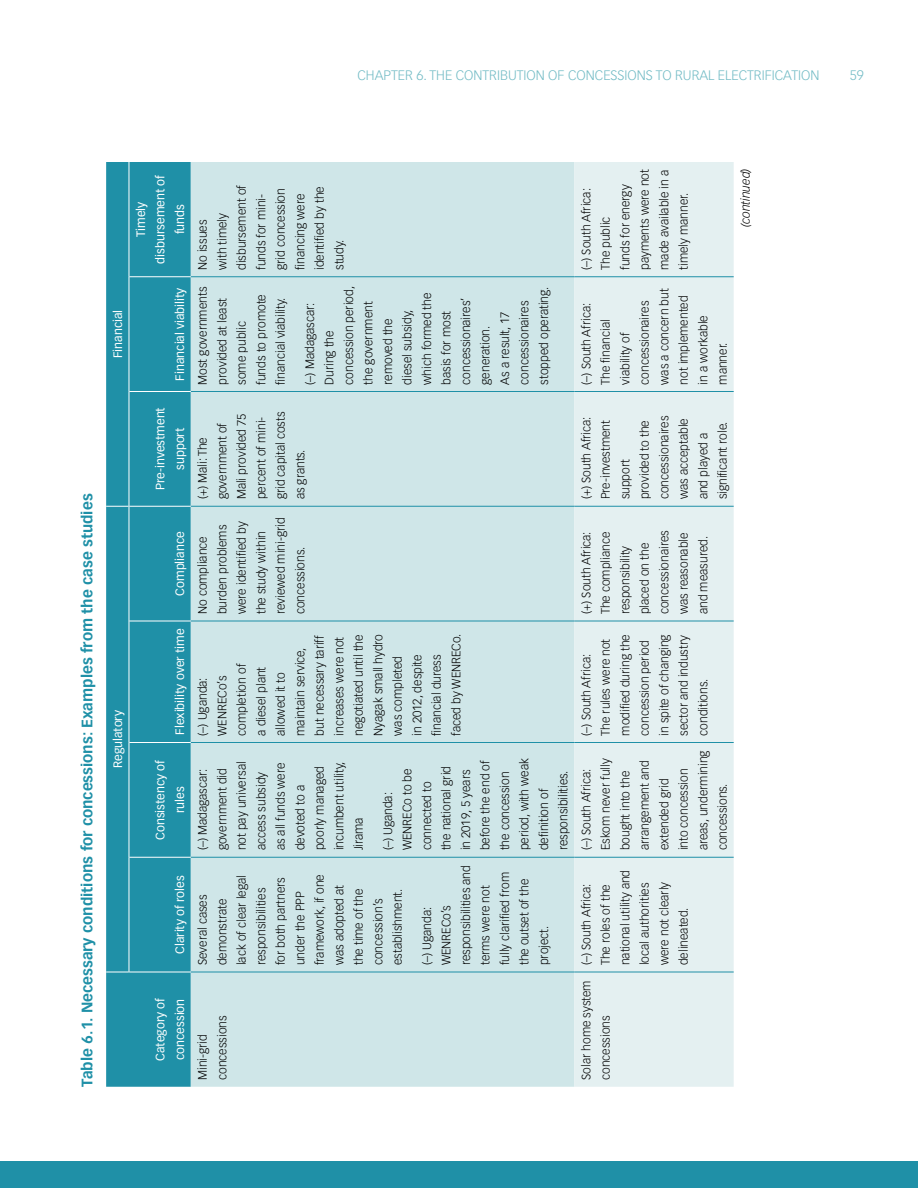
<style>
.page{position:relative;width:918px;height:1188px;background:#fff}
.page>*{position:absolute;margin:0;border:0;box-sizing:border-box;transform-origin:0 0}
.t1{font:700 15px "Vectora LT Std";color:#1f90a7}
.t2{font:300 13.5px "Vectora LT Std";color:#72bbc5}
.t3{font:300 12px/19.5px "Vectora LT Std";color:#000}
.t4{font:12px/19.5px "Vectora LT Std";color:#fff;text-align:center}
.t5{font:italic 300 12px "Vectora LT Std";color:#000}
</style>
<div class="page">
<div style="left:0;top:1161px;width:918px;height:27px;background:#1f90a7"></div>
<div style="left:106px;top:162px;width:85px;height:925px;background:#1f90a7"></div>
<div style="left:191px;top:162px;width:383px;height:925px;background:#cfe6e8"></div>
<div style="left:574px;top:162px;width:160px;height:925px;background:#e4f0f1"></div>
<hr style="left:191px;top:972px;width:383px;height:1px;background:#1f90a7">
<hr style="left:191px;top:857px;width:383px;height:1px;background:#1f90a7">
<hr style="left:191px;top:742px;width:383px;height:1px;background:#1f90a7">
<hr style="left:191px;top:621px;width:383px;height:1px;background:#1f90a7">
<hr style="left:191px;top:506px;width:383px;height:1px;background:#1f90a7">
<hr style="left:191px;top:391px;width:383px;height:1px;background:#1f90a7">
<hr style="left:191px;top:276px;width:383px;height:1px;background:#1f90a7">
<hr style="left:574px;top:972px;width:160px;height:1px;background:#1f90a7">
<hr style="left:574px;top:857px;width:160px;height:1px;background:#1f90a7">
<hr style="left:574px;top:742px;width:160px;height:1px;background:#1f90a7">
<hr style="left:574px;top:621px;width:160px;height:1px;background:#1f90a7">
<hr style="left:574px;top:506px;width:160px;height:1px;background:#1f90a7">
<hr style="left:574px;top:391px;width:160px;height:1px;background:#1f90a7">
<hr style="left:574px;top:276px;width:160px;height:1px;background:#1f90a7">
<svg style="left:106px;top:972px;width:23px;height:1px"></svg>
<svg style="left:106px;top:506px;width:23px;height:1px"></svg>
<hr style="left:129px;top:972px;width:62px;height:1px;background:#fff">
<hr style="left:129px;top:857px;width:62px;height:1px;background:#fff">
<hr style="left:129px;top:742px;width:62px;height:1px;background:#fff">
<hr style="left:129px;top:621px;width:62px;height:1px;background:#fff">
<hr style="left:129px;top:506px;width:62px;height:1px;background:#fff">
<hr style="left:129px;top:391px;width:62px;height:1px;background:#fff">
<hr style="left:129px;top:276px;width:62px;height:1px;background:#fff">
<hr style="left:129px;top:857px;width:1px;height:115px;background:#fff">
<hr style="left:129px;top:742px;width:1px;height:115px;background:#fff">
<hr style="left:129px;top:621px;width:1px;height:121px;background:#fff">
<hr style="left:129px;top:506px;width:1px;height:115px;background:#fff">
<hr style="left:129px;top:392px;width:1px;height:114px;background:#fff">
<hr style="left:129px;top:277px;width:1px;height:115px;background:#fff">
<hr style="left:129px;top:162px;width:1px;height:115px;background:#fff">
<p class="t2" style="left:357px;top:67px;width:18px">CHAPTER</p>
<p class="t2" style="left:416px;top:67px;width:56px">6. THE CONTRIBUTION</p>
<p class="t2" style="left:548px;top:67px;width:37px">OF CONCESSIONS</p>
<p class="t2" style="left:656px;top:67px;width:36px">TO RURAL</p>
<p class="t2" style="left:718px;top:67px;width:15px">ELECTRIFICATION</p>
<p class="t2" style="left:850px;top:67px;width:16px">59</p>
<p class="t1" style="left:78px;top:1087px;width:595px;rotate:-90deg">Table 6. 1. Necessary conditions for concessions: Examples from the case studies</p>
<p class="t4" style="left:108px;top:358px;width:50px;rotate:-90deg">Financial</p>
<p class="t4" style="left:131px;top:264px;width:90px;rotate:-90deg">Timely disbursement of funds</p>
<p class="t4" style="left:170px;top:381px;width:94px;rotate:-90deg">Financial viability</p>
<p class="t4" style="left:151px;top:490px;width:85px;rotate:-90deg">Pre-investment support</p>
<p class="t4" style="left:108px;top:768px;width:60px;rotate:-90deg">Regulatory</p>
<p class="t4" style="left:170px;top:596px;width:66px;rotate:-90deg">Compliance</p>
<p class="t4" style="left:170px;top:735px;width:108px;rotate:-90deg">Flexibility over time</p>
<p class="t4" style="left:151px;top:840px;width:82px;rotate:-90deg">Consistency of rules</p>
<p class="t4" style="left:170px;top:954px;width:80px;rotate:-90deg">Clarity of roles</p>
<p class="t3" style="left:193px;top:270px;width:87px;rotate:-90deg">NO ISSUES<br>WITH TIMELY<br>DISBURSEMENT OF<br>FUNDS FOR MINI-<br>GRID CONCESSION<br>FINANCING WERE<br>IDENTIFIED BY THE<br>STUDY.</p>
<p class="t3" style="left:193px;top:385px;width:99px;rotate:-90deg">MOST GOVERNMENTS<br>PROVIDED AT LEAST<br>SOME PUBLIC<br>FUNDS TO PROMOTE<br>FINANCIAL VIABILITY.</p>
<p class="t3" style="left:300px;top:385px;width:100px;rotate:-90deg">(–) MADAGASCAR:<br>DURING THE<br>CONCESSION PERIOD,<br>THE GOVERNMENT<br>REMOVED THE<br>DIESEL SUBSIDY,<br>WHICH FORMED THE<br>BASIS FOR MOST<br>CONCESSIONAIRES’<br>GENERATION.<br>AS A RESULT, 17<br>CONCESSIONAIRES<br>STOPPED OPERATING.</p>
<p class="t3" style="left:193px;top:499px;width:89px;rotate:-90deg">(+) MALI: THE<br>GOVERNMENT OF<br>MALI PROVIDED 75<br>PERCENT OF MINI-<br>GRID CAPITAL COSTS<br>AS GRANTS.</p>
<p class="t3" style="left:193px;top:614px;width:98px;rotate:-90deg">NO COMPLIANCE<br>BURDEN PROBLEMS<br>WERE IDENTIFIED BY<br>THE STUDY WITHIN<br>REVIEWED MINI-GRID<br>CONCESSIONS.</p>
<p class="t3" style="left:193px;top:736px;width:103px;rotate:-90deg">(–) UGANDA:<br>WENRECO’S<br>COMPLETION OF<br>A DIESEL PLANT<br>ALLOWED IT TO<br>MAINTAIN SERVICE,<br>BUT NECESSARY TARIFF<br>INCREASES WERE NOT<br>NEGOTIATED UNTIL THE<br>NYAGAK SMALL HYDRO<br>WAS COMPLETED<br>IN 2012, DESPITE<br>FINANCIAL DURESS<br>FACED BY WENRECO.</p>
<p class="t3" style="left:193px;top:850px;width:90px;rotate:-90deg">(–) MADAGASCAR:<br>GOVERNMENT DID<br>NOT PAY UNIVERSAL<br>ACCESS SUBSIDY<br>AS ALL FUNDS WERE<br>DEVOTED TO A<br>POORLY MANAGED<br>INCUMBENT UTILITY,<br>JIRAMA</p>
<p class="t3" style="left:378px;top:850px;width:94px;rotate:-90deg">(–) UGANDA:<br>WENRECO TO BE<br>CONNECTED TO<br>THE NATIONAL GRID<br>IN 2019, 5 YEARS<br>BEFORE THE END OF<br>THE CONCESSION<br>PERIOD, WITH WEAK<br>DEFINITION OF<br>RESPONSIBILITIES.</p>
<p class="t3" style="left:193px;top:965px;width:93px;rotate:-90deg">SEVERAL CASES<br>DEMONSTRATE<br>LACK OF CLEAR LEGAL<br>RESPONSIBILITIES<br>FOR BOTH PARTNERS<br>UNDER THE PPP<br>FRAMEWORK, IF ONE<br>WAS ADOPTED AT<br>THE TIME OF THE<br>CONCESSION’S<br>ESTABLISHMENT.</p>
<p class="t3" style="left:417px;top:965px;width:102px;rotate:-90deg">(–) UGANDA:<br>WENRECO’S<br>RESPONSIBILITIES AND<br>TERMS WERE NOT<br>FULLY CLARIFIED FROM<br>THE OUTSET OF THE<br>PROJECT.</p>
<p class="t4" style="left:151px;top:1061px;width:65px;text-align:left;rotate:-90deg">Category of concession</p>
<p class="t3" style="left:193px;top:1080px;width:66px;rotate:-90deg">MINI-GRID<br>CONCESSIONS</p>
<p class="t3" style="left:577px;top:270px;width:102px;rotate:-90deg">(–) SOUTH AFRICA:<br>THE PUBLIC<br>FUNDS FOR ENERGY<br>PAYMENTS WERE NOT<br>MADE AVAILABLE IN A<br>TIMELY MANNER.</p>
<p class="t5" style="left:738px;top:227px;width:61px;rotate:-90deg">(continued)</p>
<p class="t3" style="left:577px;top:385px;width:98px;rotate:-90deg">(–) SOUTH AFRICA:<br>THE FINANCIAL<br>VIABILITY OF<br>CONCESSIONAIRES<br>WAS A CONCERN BUT<br>NOT IMPLEMENTED<br>IN A WORKABLE<br>MANNER.</p>
<p class="t3" style="left:577px;top:499px;width:85px;rotate:-90deg">(+) SOUTH AFRICA:<br>PRE-INVESTMENT<br>SUPPORT<br>PROVIDED TO THE<br>CONCESSIONAIRES<br>WAS ACCEPTABLE<br>AND PLAYED A<br>SIGNIFICANT ROLE.</p>
<p class="t3" style="left:577px;top:614px;width:85px;rotate:-90deg">(+) SOUTH AFRICA:<br>THE COMPLIANCE<br>RESPONSIBILITY<br>PLACED ON THE<br>CONCESSIONAIRES<br>WAS REASONABLE<br>AND MEASURED.</p>
<p class="t3" style="left:577px;top:736px;width:103px;rotate:-90deg">(–) SOUTH AFRICA:<br>THE RULES WERE NOT<br>MODIFIED DURING THE<br>CONCESSION PERIOD<br>IN SPITE OF CHANGING<br>SECTOR AND INDUSTRY<br>CONDITIONS.</p>
<p class="t3" style="left:577px;top:850px;width:102px;rotate:-90deg">(–) SOUTH AFRICA:<br>ESKOM NEVER FULLY<br>BOUGHT INTO THE<br>ARRANGEMENT AND<br>EXTENDED GRID<br>INTO CONCESSION<br>AREAS, UNDERMINING<br>CONCESSIONS.</p>
<p class="t3" style="left:577px;top:965px;width:97px;rotate:-90deg">(–) SOUTH AFRICA:<br>THE ROLES OF THE<br>NATIONAL UTILITY AND<br>LOCAL AUTHORITIES<br>WERE NOT CLEARLY<br>DELINEATED.</p>
<p class="t3" style="left:577px;top:1080px;width:101px;rotate:-90deg">SOLAR HOME SYSTEM<br>CONCESSIONS</p>
</div>
